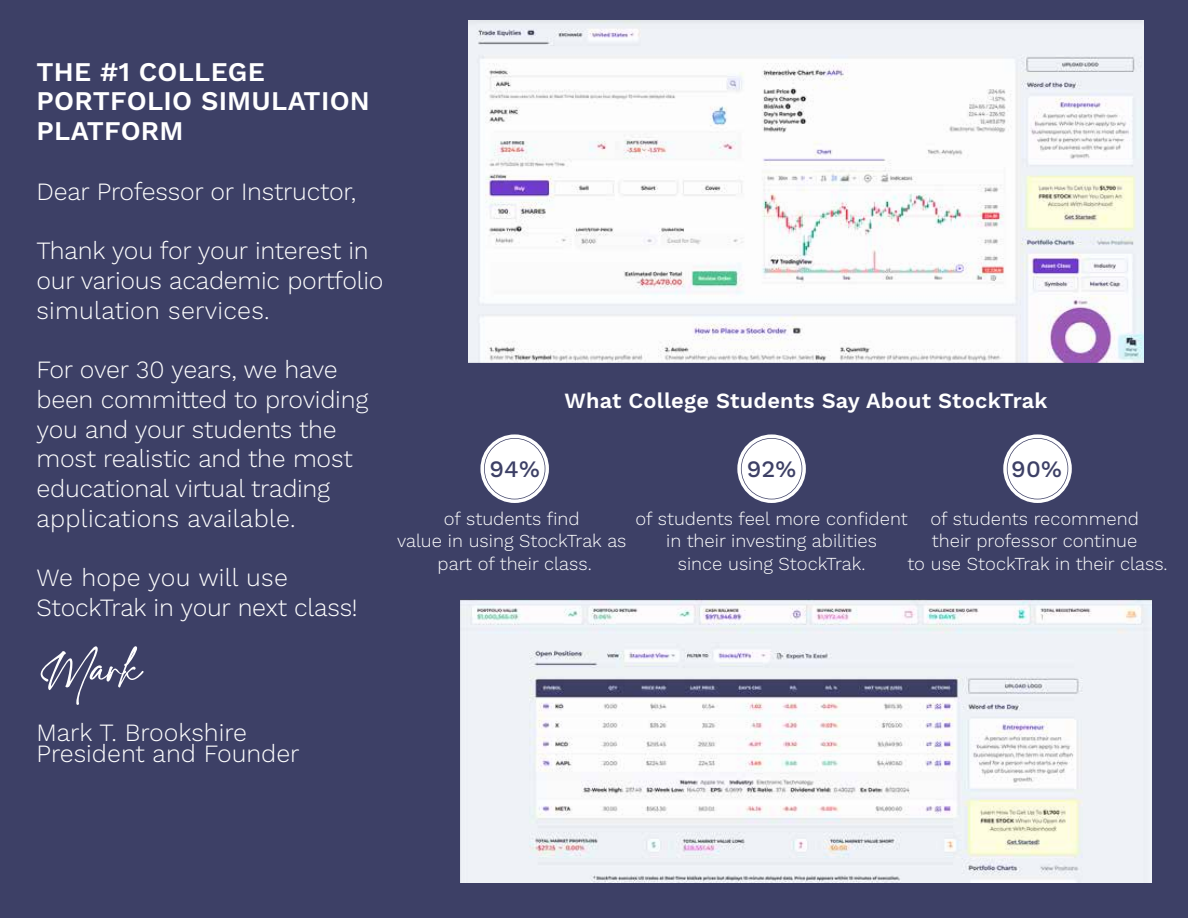
<style>
.page{position:relative;width:1188px;height:918px;background:#3d4066}
.page>*{position:absolute;margin:0;border:0;box-sizing:border-box;transform-origin:0 0}
.t1{font:61.2px "Charlotte Southern";color:#fff}
.t2{font:600 27px/29.7px "Work Sans";letter-spacing:.01em;color:#fff}
.t3{font:300 24.9px/29.7px "Work Sans";letter-spacing:-.01em;color:#fff}
.t4{font:500 23.55px "Work Sans";color:#3d4066}
.t5{font:600 21.75px "Work Sans";letter-spacing:.01em;color:#fff}
.t6{font:300 18.3px/22.8px "Work Sans";color:#fff;text-align:center}
</style>
<div class="page">
<svg style="left:480px;top:434px;width:69px;height:69px"></svg>
<svg style="left:484px;top:438px;width:61px;height:61px;background:#e5e6ea"></svg>
<svg style="left:737px;top:434px;width:69px;height:69px"></svg>
<svg style="left:741px;top:438px;width:61px;height:61px;background:#e5e6ea"></svg>
<svg style="left:1003px;top:434px;width:69px;height:69px"></svg>
<svg style="left:1007px;top:438px;width:61px;height:61px;background:#e5e6ea"></svg>
<img style="left:468px;top:21px;width:676px;height:342px">
<img style="left:461px;top:599px;width:690px;height:283px">
<p class="t2" style="left:37px;top:58px;width:335px">THE #1 COLLEGE<br>PORTFOLIO SIMULATION<br>PLATFORM</p>
<p class="t3" style="left:37px;top:177px;width:321px">Dear Professor or Instructor,</p>
<p class="t3" style="left:37px;top:237px;width:348px">Thank you for your interest in our various academic portfolio simulation services.</p>
<p class="t3" style="left:37px;top:356px;width:333px">For over 30 years, we have been committed to providing you and your students the most realistic and the most educational virtual trading applications available.</p>
<p class="t3" style="left:37px;top:564px;width:323px">We hope you will use<br>StockTrak in your next class!</p>
<h1 class="t1" style="left:41px;top:638px;width:100px">Mark</h1>
<p class="t3" style="left:37px;top:722px;width:265px;line-height:21.6px">Mark T. Brookshire<br>President and Founder</p>
<p class="t5" style="left:565px;top:388px;width:484px">What College Students Say About StockTrak</p>
<p class="t4" style="left:489px;top:455px;width:52px">94%</p>
<p class="t4" style="left:747px;top:455px;width:51px">92%</p>
<p class="t4" style="left:1011px;top:455px;width:52px">90%</p>
<p class="t6" style="left:397px;top:508px;width:231px">of students find<br>value in using StockTrak as part of their class.</p>
<p class="t6" style="left:907px;top:508px;width:262px">of students recommend<br>their professor continue<br>to use StockTrak in their class.</p>
<p class="t6" style="left:636px;top:508px;width:274px">of students feel more confident in their investing abilities<br>since using StockTrak.</p>
</div>
